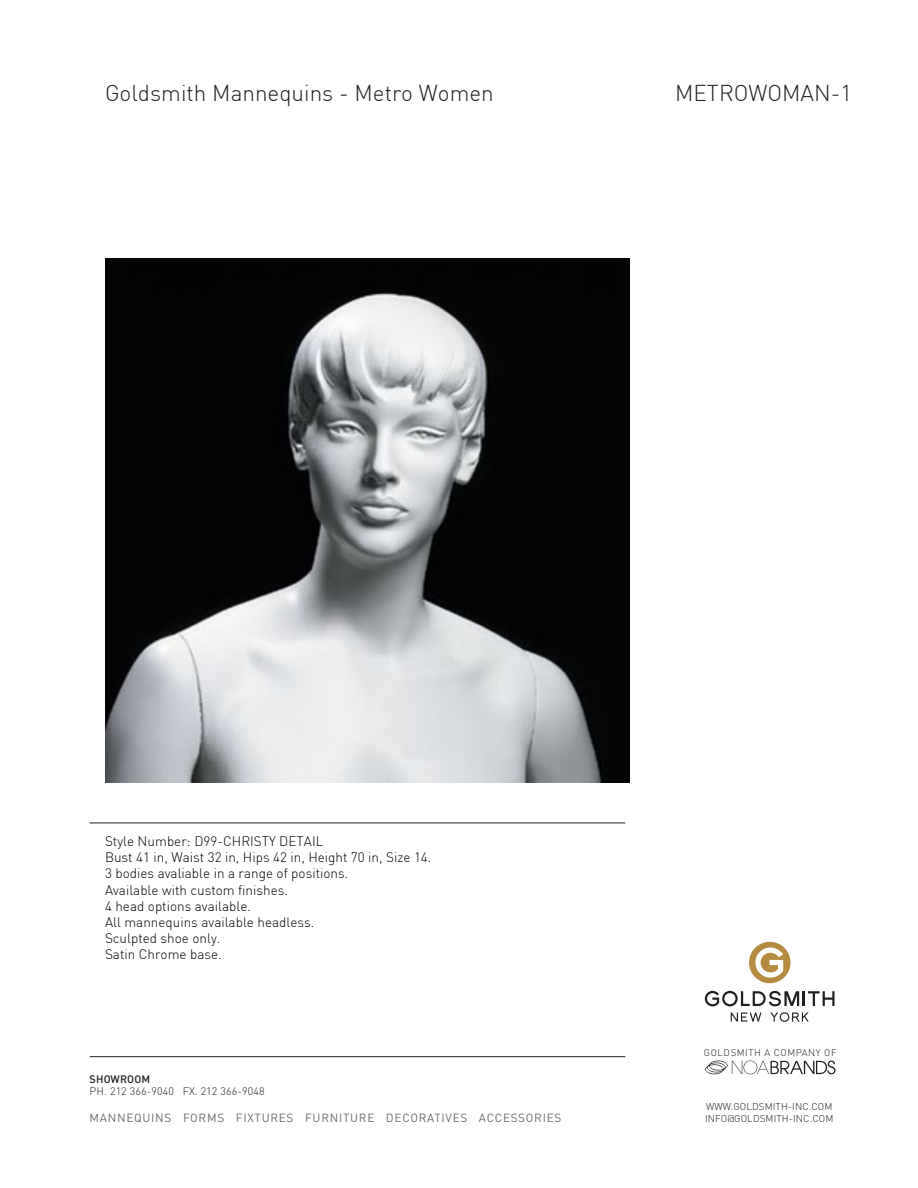
<style>
.page{position:relative;width:918px;height:1188px;background:#fff}
.page>*{position:absolute;margin:0;border:0;box-sizing:border-box;transform-origin:0 0}
.t1{font:300 22.5px "DIN Pro";color:#231f20}
.t2{font:300 13.5px/16.2px "DIN Pro";color:#000}
.t3{font:11.7px "DIN";letter-spacing:.06em;color:#6c6d70}
.t4{font:300 10.8px "DIN";letter-spacing:.01em;color:#231f20}
.t5{font:500 10.8px "DIN";letter-spacing:.01em;color:#231f20}
.t6{font:300 9.75px "DIN";letter-spacing:.01em;color:#231f20}
.t7{font:300 9.6px "DIN";letter-spacing:.06em;color:#231f20}
</style>
<div class="page">
<hr style="left:90px;top:823px;width:535px;height:1px;background:#231f20">
<hr style="left:90px;top:1056px;width:535px;height:1px;background:#231f20">
<div style="left:749px;top:942px;width:42px;height:41px;background:#b68b41;border-radius:50%"></div>
<svg style="left:705px;top:991px;width:130px;height:15px"></svg>
<svg style="left:731px;top:1013px;width:30px;height:9px"></svg>
<svg style="left:770px;top:1012px;width:39px;height:10px"></svg>
<svg style="left:755px;top:947px;width:28px;height:31px"></svg>
<svg style="left:705px;top:1061px;width:130px;height:13px"></svg>
<img style="left:105px;top:258px;width:525px;height:525px">
<h1 class="t1" style="left:105px;top:83px;width:390px">Goldsmith Mannequins - Metro Women</h1>
<h1 class="t1" style="left:675px;top:83px;width:178px">METROWOMAN-1</h1>
<p class="t2" style="left:105px;top:834px;width:328px">Style Number: D99-CHRISTY DETAIL<br>Bust 41 in, Waist 32 in, Hips 42 in, Height 70 in, Size 14.<br>3 bodies avaliable in a range of positions.<br>Available with custom finishes.<br>4 head options available.<br>All mannequins available headless.<br>Sculpted shoe only.<br>Satin Chrome base.</p>
<p class="t5" style="left:90px;top:1072px;width:62px">SHOWROOM</p>
<p class="t4" style="left:90px;top:1085px;width:177px">PH. 212 366-9040 FX. 212 366-9048</p>
<p class="t3" style="left:90px;top:1110px;width:473px">MANNEQUINS FORMS FIXTURES FURNITURE DECORATIVES ACCESSORIES</p>
<p class="t7" style="left:704px;top:1047px;width:134px">GOLDSMITH A COMPANY OF</p>
<p class="t6" style="left:706px;top:1100px;width:128px">WWW.GOLDSMITH-INC.COM</p>
<p class="t6" style="left:705px;top:1112px;width:130px">INFO@GOLDSMITH-INC.COM</p>
</div>
